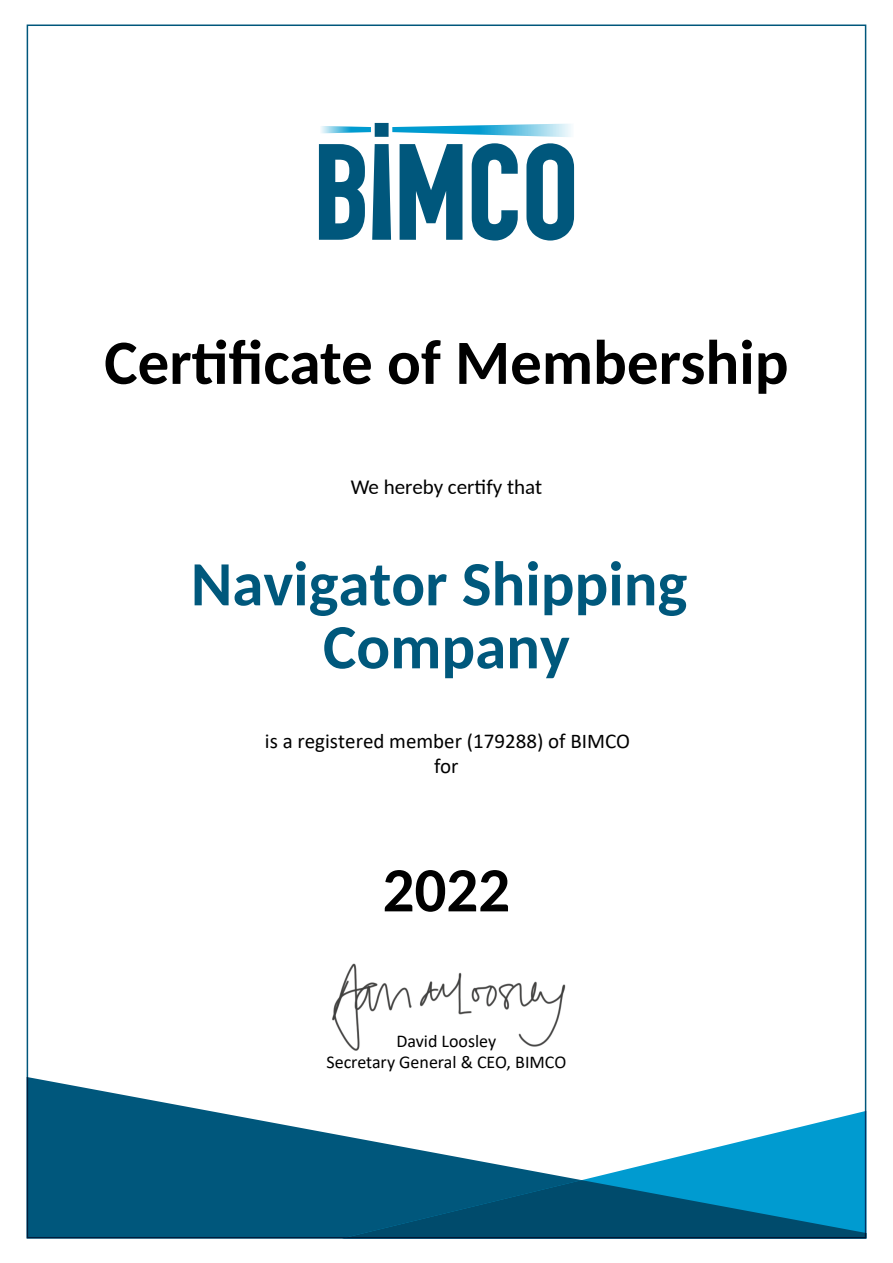
<style>
.page{position:relative;width:893px;height:1263px;background:#fff}
.page>*{position:absolute;margin:0;border:0;box-sizing:border-box;transform-origin:0 0}
.t1{font:700 63px/63px "Carlito";color:#00587c;text-align:center}
.t2{font:700 63px "Carlito";color:#000}
.t3{font:700 63px "Carlito";color:#000}
.t4{font:21px/25.2px "Calibri";color:#000;text-align:center}
.t5{font:21px "Carlito";color:#000}
.t6{font:18px/21.6px "Calibri";color:#000;text-align:center}
</style>
<div class="page">
<svg style="left:321px;top:123px;width:250px;height:14px"></svg>
<svg style="left:526px;top:143px;width:48px;height:98px"></svg>
<svg style="left:400px;top:144px;width:62px;height:96px"></svg>
<svg style="left:372px;top:144px;width:19px;height:96px;background:#236e8e"></svg>
<svg style="left:319px;top:144px;width:46px;height:96px"></svg>
<svg style="left:472px;top:143px;width:46px;height:98px"></svg>
<svg style="left:30px;top:1077px;width:312px;height:158px;fill:#00577c"></svg>
<svg style="left:342px;top:1111px;width:521px;height:69px"></svg>
<svg style="left:342px;top:1180px;width:521px;height:55px;background:#006289"></svg>
<img style="left:332px;top:963px;width:234px;height:88px">
<h1 class="t2" style="left:104px;top:320px;width:686px">Certificate of Membership</h1>
<p class="t5" style="left:351px;top:473px;width:193px">We hereby certify that</p>
<h1 class="t1" style="left:191px;top:558px;width:498px">Navigator Shipping<br>Company</h1>
<p class="t4" style="left:265px;top:728px;width:367px">is a registered member (179288) of BIMCO for</p>
<h1 class="t3" style="left:383px;top:864px;width:129px">2022</h1>
<p class="t6" style="left:326px;top:1029px;width:241px">David Loosley<br>Secretary General &amp; CEO, BIMCO</p>
</div>
